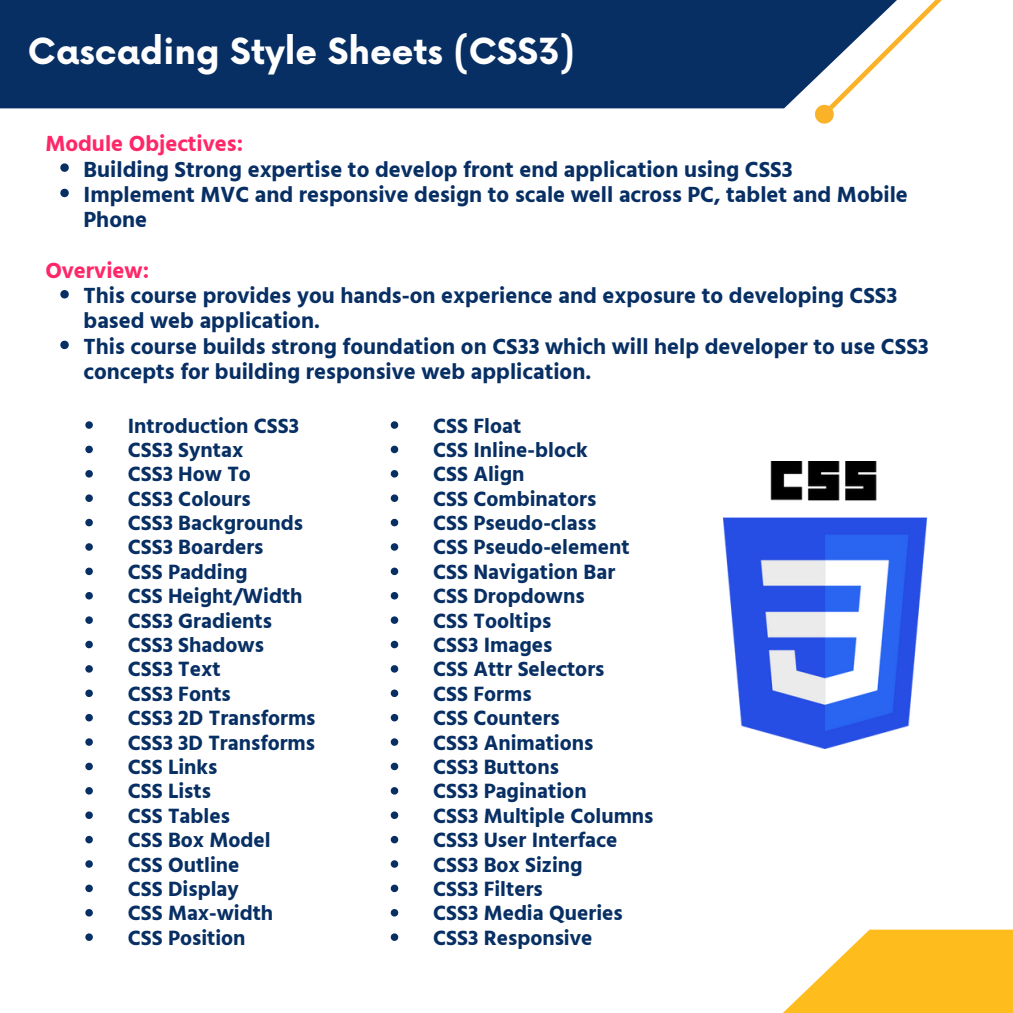
<style>
.page{position:relative;width:1013px;height:1013px;background:#fff}
.page>*{position:absolute;margin:0;border:0;box-sizing:border-box;transform-origin:0 0}
.t1{font:700 35px "Now";color:#fff}
.t2{font:700 22.5px/25.2px "Hind Guntur";color:#072f64}
.t3{font:700 22.5px "Hind Guntur";color:#ff2768}
.t4{font:700 21.25px/24.4px "Hind Guntur";color:#072f64}
</style>
<div class="page">
<svg style="left:784px;top:929px;width:228px;height:83px"></svg>
<svg style="left:0;top:108px;width:464px;height:1px"></svg>
<img style="left:724px;top:461px;width:204px;height:287px">
<div style="left:0;top:0;width:806px;height:108px;background:#072f64"></div>
<svg style="left:806px;top:0;width:136px;height:124px"></svg>
<svg style="left:60px;top:163px;width:9px;height:9px"></svg>
<svg style="left:60px;top:189px;width:9px;height:8px"></svg>
<svg style="left:60px;top:290px;width:9px;height:8px"></svg>
<svg style="left:60px;top:341px;width:9px;height:8px"></svg>
<svg style="left:85px;top:421px;width:8px;height:8px"></svg>
<svg style="left:85px;top:445px;width:8px;height:8px"></svg>
<svg style="left:85px;top:470px;width:8px;height:7px"></svg>
<svg style="left:85px;top:494px;width:8px;height:8px"></svg>
<svg style="left:85px;top:519px;width:8px;height:7px"></svg>
<svg style="left:85px;top:543px;width:8px;height:7px"></svg>
<svg style="left:85px;top:567px;width:8px;height:8px"></svg>
<svg style="left:85px;top:592px;width:8px;height:7px"></svg>
<svg style="left:85px;top:616px;width:8px;height:8px"></svg>
<svg style="left:85px;top:640px;width:8px;height:8px"></svg>
<svg style="left:85px;top:665px;width:8px;height:7px"></svg>
<svg style="left:85px;top:689px;width:8px;height:8px"></svg>
<svg style="left:85px;top:714px;width:8px;height:7px"></svg>
<svg style="left:85px;top:738px;width:8px;height:7px"></svg>
<svg style="left:85px;top:762px;width:8px;height:8px"></svg>
<svg style="left:85px;top:787px;width:8px;height:7px"></svg>
<svg style="left:85px;top:811px;width:8px;height:8px"></svg>
<svg style="left:85px;top:835px;width:8px;height:8px"></svg>
<svg style="left:85px;top:860px;width:8px;height:7px"></svg>
<svg style="left:85px;top:884px;width:8px;height:8px"></svg>
<svg style="left:85px;top:909px;width:8px;height:7px"></svg>
<svg style="left:85px;top:933px;width:8px;height:7px"></svg>
<svg style="left:391px;top:421px;width:7px;height:8px"></svg>
<svg style="left:391px;top:445px;width:7px;height:8px"></svg>
<svg style="left:391px;top:470px;width:7px;height:7px"></svg>
<svg style="left:391px;top:494px;width:7px;height:8px"></svg>
<svg style="left:391px;top:519px;width:7px;height:7px"></svg>
<svg style="left:391px;top:543px;width:7px;height:7px"></svg>
<svg style="left:391px;top:567px;width:7px;height:8px"></svg>
<svg style="left:391px;top:592px;width:7px;height:7px"></svg>
<svg style="left:391px;top:616px;width:7px;height:8px"></svg>
<svg style="left:391px;top:640px;width:7px;height:8px"></svg>
<svg style="left:391px;top:665px;width:7px;height:7px"></svg>
<svg style="left:391px;top:689px;width:7px;height:8px"></svg>
<svg style="left:391px;top:714px;width:7px;height:7px"></svg>
<svg style="left:391px;top:738px;width:7px;height:7px"></svg>
<svg style="left:391px;top:762px;width:7px;height:8px"></svg>
<svg style="left:391px;top:787px;width:7px;height:7px"></svg>
<svg style="left:391px;top:811px;width:7px;height:8px"></svg>
<svg style="left:391px;top:835px;width:7px;height:8px"></svg>
<svg style="left:391px;top:860px;width:7px;height:7px"></svg>
<svg style="left:391px;top:884px;width:7px;height:8px"></svg>
<svg style="left:391px;top:909px;width:7px;height:7px"></svg>
<svg style="left:391px;top:933px;width:7px;height:7px"></svg>
<h1 class="t1" style="left:28px;top:32px;width:548px">Cascading Style Sheets (CSS3)</h1>
<p class="t3" style="left:45px;top:130px;width:199px">Module Objectives:</p>
<p class="t2" style="left:84px;top:156px;width:825px">Building Strong expertise to develop front end application using CSS3<br>Implement MVC and responsive design to scale well across PC, tablet and Mobile<br>Phone</p>
<p class="t3" style="left:45px;top:257px;width:105px">Overview:</p>
<p class="t2" style="left:84px;top:283px;width:846px">This course provides you hands-on experience and exposure to developing CSS3 based web application.<br>This course builds strong foundation on CS33 which will help developer to use CSS3 concepts for building responsive web application.</p>
<p class="t4" style="left:128px;top:413px;width:189px">Introduction CSS3<br>CSS3 Syntax<br>CSS3 How To<br>CSS3 Colours<br>CSS3 Backgrounds<br>CSS3 Boarders<br>CSS Padding<br>CSS Height/Width<br>CSS3 Gradients<br>CSS3 Shadows<br>CSS3 Text<br>CSS3 Fonts<br>CSS3 2D Transforms<br>CSS3 3D Transforms<br>CSS Links<br>CSS Lists<br>CSS Tables<br>CSS Box Model<br>CSS Outline<br>CSS Display<br>CSS Max-width<br>CSS Position</p>
<p class="t4" style="left:433px;top:413px;width:222px">CSS Float<br>CSS Inline-block<br>CSS Align<br>CSS Combinators<br>CSS Pseudo-class<br>CSS Pseudo-element<br>CSS Navigation Bar<br>CSS Dropdowns<br>CSS Tooltips<br>CSS3 Images<br>CSS Attr Selectors<br>CSS Forms<br>CSS Counters<br>CSS3 Animations<br>CSS3 Buttons<br>CSS3 Pagination<br>CSS3 Multiple Columns<br>CSS3 User Interface<br>CSS3 Box Sizing<br>CSS3 Filters<br>CSS3 Media Queries<br>CSS3 Responsive</p>
</div>
